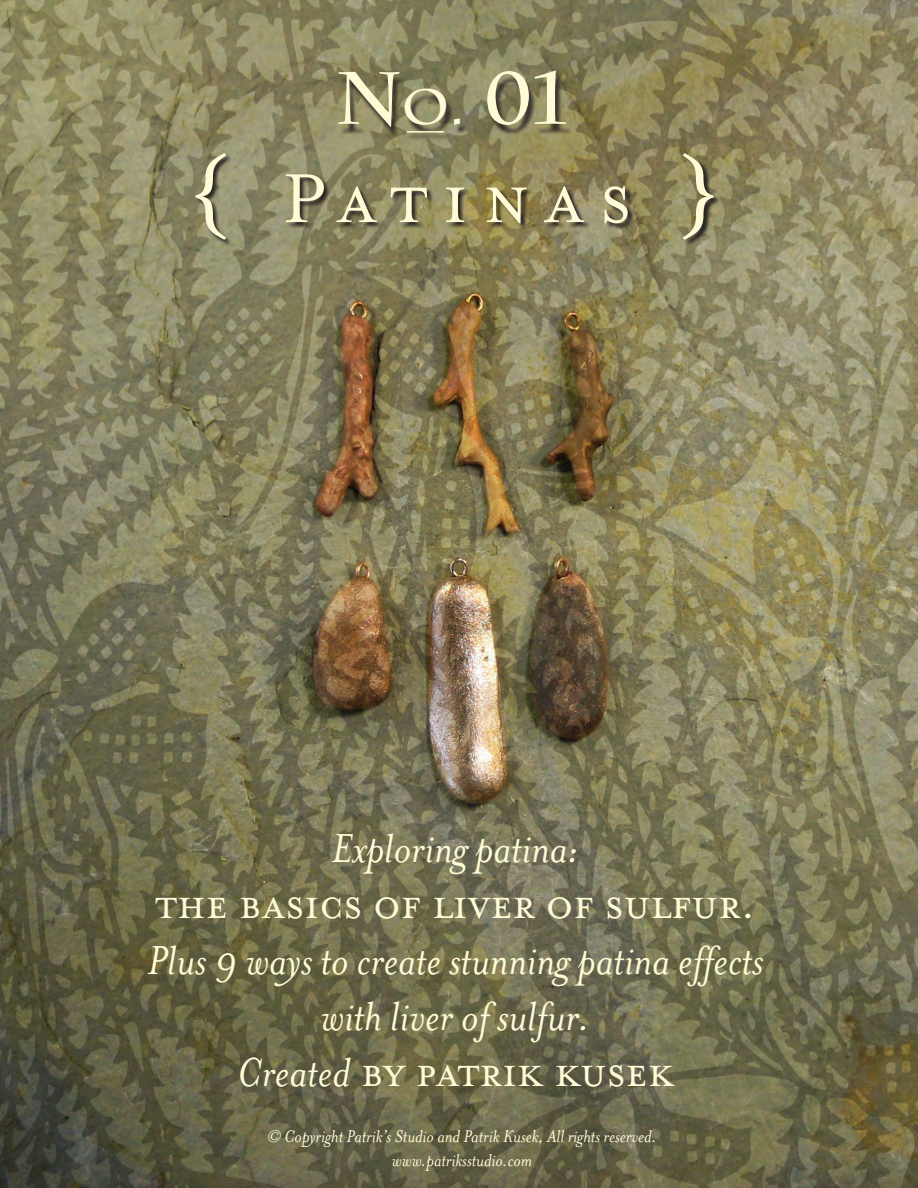
<style>
.page{position:relative;width:918px;height:1188px;background:#fff}
.page>*{position:absolute;margin:0;border:0;box-sizing:border-box;transform-origin:0 0}
.t1{font:79.5px "Mrs Eaves Small Caps";letter-spacing:.18em;color:#fffbd6}
.t2{font:700 73.5px "Charlemagne Std";color:#fffbd6}
.t3{font:italic 46.5px/55.8px "Mrs Eaves";color:#fffbd6;text-align:center}
.t4{font:46.5px "Mrs Eaves All Small Caps";color:#fffbd6}
.t5{font:italic 19.5px/23.4px "Mrs Eaves";color:#fffbd6;text-align:center}
.s1{font-size:49.5px}
.s2{font-size:106.5px}
.s3{font-family:"Mrs Eaves";font-style:italic}
</style>
<div class="page">
<img style="left:0;top:0;width:918px;height:1188px">
<div style="left:339px;top:75px;width:235px;height:63px;background:#231f20;opacity:.8"></div>
<div style="left:196px;top:153px;width:525px;height:94px;background:#231f20;opacity:.95"></div>
<div style="left:406px;top:132px;width:44px;height:8px;background:#231f20;opacity:.8"></div>
<hr style="left:407px;top:131px;width:37px;height:2px;background:#fffbd6">
<h2 class="t2" style="left:335px;top:56px;width:233px">N<span class="s1">o.</span> 01</h2>
<h1 class="t1" style="left:191px;top:157px;width:529px"><span class="s2">{</span> Patinas <span class="s2">}</span></h1>
<h3 class="t3" style="left:332px;top:821px;width:249px">Exploring patina:</h3>
<h3 class="t4" style="left:156px;top:887px;width:601px">The basics of liver of sulfur.</h3>
<h3 class="t3" style="left:147px;top:933px;width:618px">Plus 9 ways to create stunning patina effects with liver of sulfur.</h3>
<h3 class="t4" style="left:237px;top:1054px;width:439px"><span class="s3">Created</span> by Patrik Kusek</h3>
<p class="t5" style="left:267px;top:1125px;width:391px">© Copyright Patrik’s Studio and Patrik Kusek, All rights reserved. www.patriksstudio.com</p>
</div>
